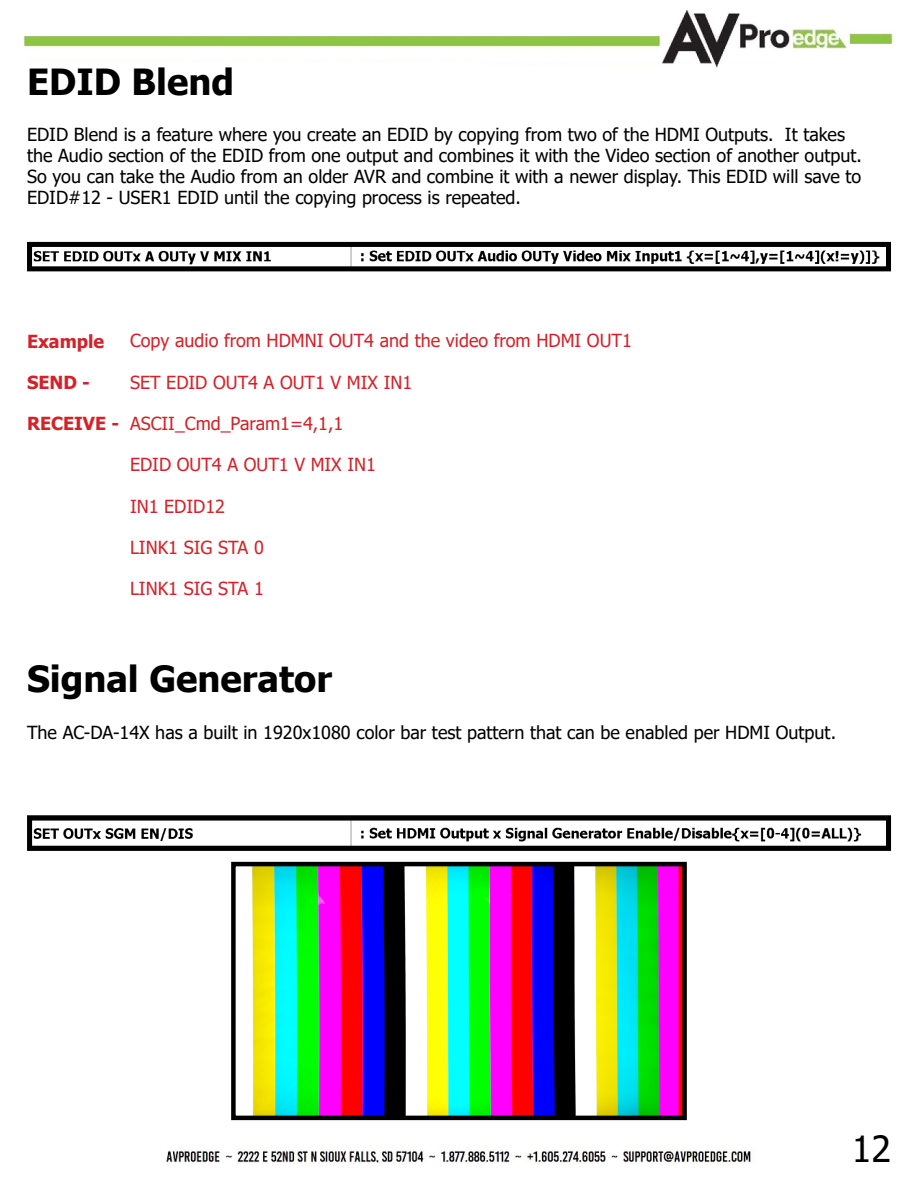
<style>
.page{position:relative;width:918px;height:1188px;background:#fff}
.page>*{position:absolute;margin:0;border:0;box-sizing:border-box;transform-origin:0 0}
.t1{font:700 36px "Tahoma";color:#000}
.t2{font:36px "Tahoma";color:#000}
.t3{font:18px/21px "Tahoma";color:#000}
.t4{font:18px "Tahoma";color:#d2232a}
.t5{font:700 18px "Tahoma";color:#d2232a}
</style>
<div class="page">
<img style="left:23px;top:10px;width:870px;height:1154px">
<img style="left:33px;top:248px;width:852px;height:17px">
<div style="left:27px;top:242px;width:864px;height:29px;border:5px solid #000"></div>
<img style="left:33px;top:821px;width:852px;height:24px">
<div style="left:27px;top:815px;width:864px;height:36px;border:5px solid #000"></div>
<img style="left:236px;top:867px;width:446px;height:248px">
<div style="left:231px;top:862px;width:456px;height:258px;border:4px solid #000"></div>
<h1 class="t1" style="left:27px;top:57px;width:209px">EDID Blend</h1>
<p class="t3" style="left:27px;top:125px;width:836px">EDID Blend is a feature where you create an EDID by copying from two of the HDMI Outputs. It takes the Audio section of the EDID from one output and combines it with the Video section of another output.<br>So you can take the Audio from an older AVR and combine it with a newer display. This EDID will save to EDID#12 - USER1 EDID until the copying process is repeated.</p>
<p class="t5" style="left:27px;top:328px;width:79px">Example</p>
<p class="t5" style="left:27px;top:370px;width:64px">SEND -</p>
<p class="t5" style="left:27px;top:411px;width:94px">RECEIVE -</p>
<p class="t4" style="left:130px;top:329px;width:503px">Copy audio from HDMNI OUT4 and the video from HDMI OUT1</p>
<p class="t4" style="left:130px;top:370px;width:284px">SET EDID OUT4 A OUT1 V MIX IN1</p>
<p class="t4" style="left:130px;top:411px;width:215px">ASCII_Cmd_Param1=4,1,1</p>
<p class="t4" style="left:130px;top:453px;width:247px">EDID OUT4 A OUT1 V MIX IN1</p>
<p class="t4" style="left:130px;top:494px;width:97px">IN1 EDID12</p>
<p class="t4" style="left:130px;top:535px;width:135px">LINK1 SIG STA 0</p>
<p class="t4" style="left:130px;top:576px;width:135px">LINK1 SIG STA 1</p>
<h1 class="t1" style="left:27px;top:654px;width:306px">Signal Generator</h1>
<p class="t3" style="left:27px;top:723px;width:811px">The AC-DA-14X has a built in 1920x1080 color bar test pattern that can be enabled per HDMI Output.</p>
<h1 class="t2" style="left:852px;top:1124px;width:41px">12</h1>
</div>
